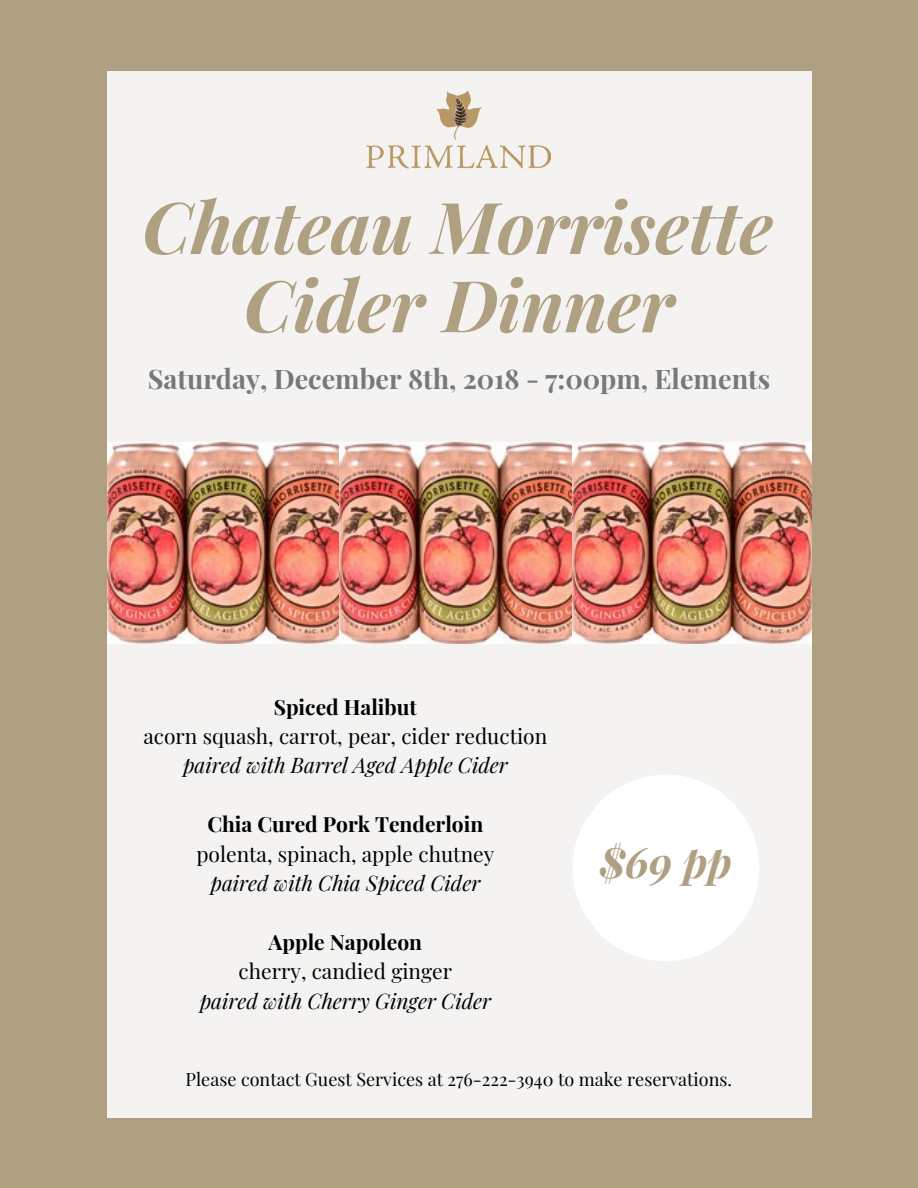
<style>
.page{position:relative;width:918px;height:1188px;background:#afa082}
.page>*{position:absolute;margin:0;border:0;box-sizing:border-box;transform-origin:0 0}
.t1{font:italic 700 71.55px/78.3px "Playfair Display";color:#afa082;text-align:center}
.t2{font:italic 700 42px "Playfair Display";color:#afa082}
.t3{font:700 27px "Playfair Display";color:#77787b}
.t4{font:21px "Playfair Display";color:#000}
.t5{font:italic 21px "Playfair Display";color:#000}
.t6{font:700 21px "Playfair Display";color:#000}
.t7{font:18px "Playfair Display";color:#000}
</style>
<div class="page">
<div style="left:107px;top:71px;width:704px;height:1046px;background:#f4f3f1"></div>
<svg style="left:573px;top:775px;width:186px;height:186px"></svg>
<img style="left:366px;top:92px;width:185px;height:76px">
<img style="left:107px;top:443px;width:233px;height:200px">
<img style="left:340px;top:443px;width:233px;height:200px">
<img style="left:573px;top:443px;width:238px;height:200px">
<p class="t1" style="left:142px;top:185px;width:632px">Chateau Morrisette<br>Cider Dinner</p>
<p class="t3" style="left:148px;top:360px;width:624px">Saturday, December 8th, 2018 - 7:00pm, Elements</p>
<p class="t6" style="left:274px;top:692px;width:145px">Spiced Halibut</p>
<p class="t4" style="left:143px;top:721px;width:405px">acorn squash, carrot, pear, cider reduction</p>
<p class="t5" style="left:183px;top:751px;width:326px">paired with Barrel Aged Apple Cider</p>
<p class="t6" style="left:207px;top:809px;width:277px">Chia Cured Pork Tenderloin</p>
<p class="t4" style="left:196px;top:839px;width:300px">polenta, spinach, apple chutney</p>
<h1 class="t2" style="left:600px;top:833px;width:134px">$69 pp</h1>
<p class="t5" style="left:210px;top:868px;width:271px">paired with Chia Spiced Cider</p>
<p class="t6" style="left:269px;top:927px;width:155px">Apple Napoleon</p>
<p class="t4" style="left:239px;top:956px;width:215px">cherry, candied ginger</p>
<p class="t5" style="left:200px;top:986px;width:293px">paired with Cherry Ginger Cider</p>
<p class="t7" style="left:186px;top:1067px;width:548px">Please contact Guest Services at 276-222-3940 to make reservations.</p>
</div>
